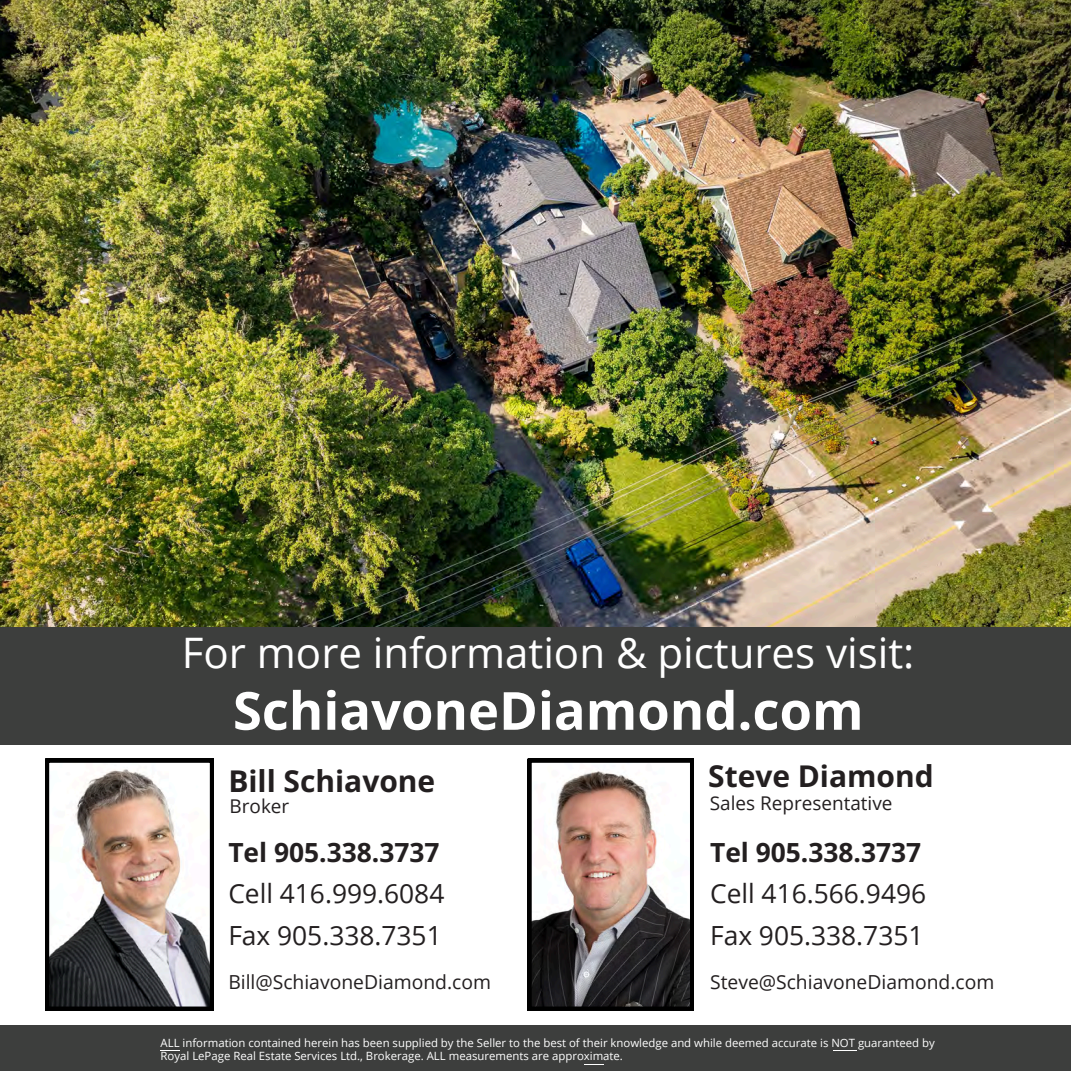
<style>
.page{position:relative;width:1071px;height:1071px;background:#3d3e3d}
.page>*{position:absolute;margin:0;border:0;box-sizing:border-box;transform-origin:0 0}
.t1{font:700 52.5px "Open Sans";color:#fff}
.t2{font:42px "Open Sans";color:#fff}
.t3{font:700 29.93px "Open Sans";color:#231f20}
.t4{font:26.43px "Open Sans";color:#231f20}
.t5{font:700 26.43px "Open Sans";color:#231f20}
.t6{font:19.25px "Open Sans";color:#231f20}
.t7{font:18.9px "Open Sans";color:#231f20}
.t8{font:11.38px "Open Sans";color:#fff}
</style>
<div class="page">
<div style="left:0;top:745px;width:1071px;height:281px;background:#fff"></div>
<img style="left:0;top:0;width:1071px;height:627px">
<svg style="left:585px;top:1064px;width:19px;height:1px"></svg>
<img style="left:45px;top:759px;width:168px;height:251px">
<img style="left:528px;top:759px;width:166px;height:251px">
<h4 class="t2" style="left:182px;top:623px;width:734px">For more information &amp; pictures visit:</h4>
<h5 class="t1" style="left:233px;top:674px;width:632px">SchiavoneDiamond.com</h5>
<h5 class="t3" style="left:228px;top:760px;width:208px">Bill Schiavone</h5>
<h6 class="t3" style="left:708px;top:755px;width:227px">Steve Diamond</h6>
<p class="t7" style="left:230px;top:793px;width:61px">Broker</p>
<p class="t7" style="left:710px;top:789px;width:184px">Sales Representative</p>
<h4 class="t5" style="left:228px;top:833px;width:213px">Tel 905.338.3737</h4>
<h5 class="t5" style="left:710px;top:833px;width:213px">Tel 905.338.3737</h5>
<h3 class="t4" style="left:228px;top:875px;width:218px">Cell 416.999.6084</h3>
<h6 class="t4" style="left:710px;top:875px;width:218px">Cell 416.566.9496</h6>
<p class="t4" style="left:228px;top:917px;width:215px">Fax 905.338.7351</p>
<p class="t4" style="left:710px;top:917px;width:215px">Fax 905.338.7351</p>
<h5 class="t6" style="left:228px;top:969px;width:264px">Bill@SchiavoneDiamond.com</h5>
<h6 class="t6" style="left:710px;top:969px;width:286px">Steve@SchiavoneDiamond.com</h6>
<h3 class="t8" style="left:161px;top:1035px;width:776px">ALL information contained herein has been supplied by the Seller to the best of their knowledge and while deemed accurate is NOT guaranteed by</h3>
<h6 class="t8" style="left:161px;top:1048px;width:464px">Royal LePage Real Estate Services Ltd., Brokerage. ALL measurements are approximate.</h6>
</div>
